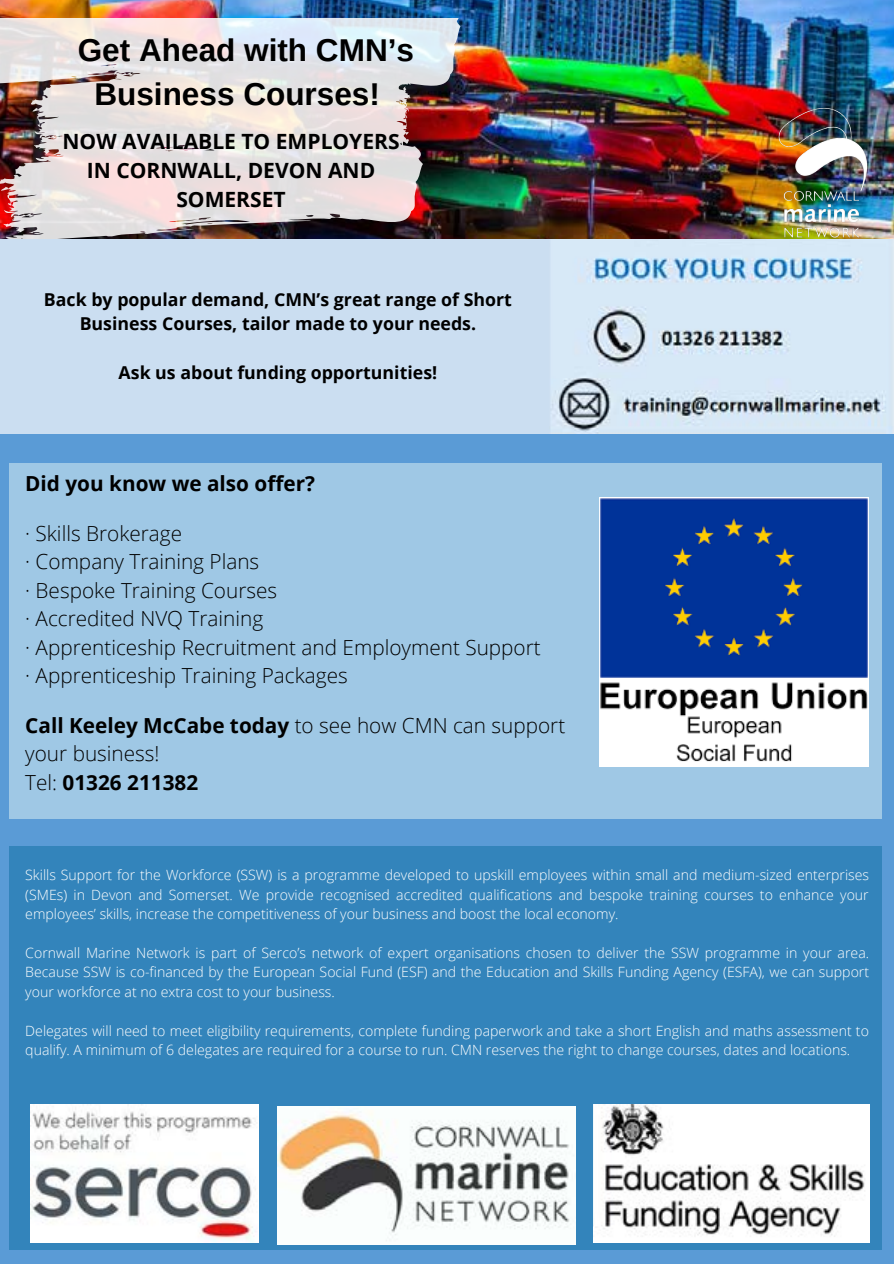
<style>
.page{position:relative;width:894px;height:1264px;background:#fff}
.page>*{position:absolute;margin:0;border:0;box-sizing:border-box;transform-origin:0 0}
.t1{font:700 31.5px/44px "Arimo";color:#000;text-align:center}
.t2{font:700 21px/28.8px "Open Sans";color:#000;text-align:center}
.t3{font:300 20.7px/28.5px "Open Sans";color:#000}
.t4{font:700 20.7px "Open Sans";color:#000}
.t5{font:700 17.7px/24.5px "Open Sans";color:#000;text-align:center}
.t6{font:300 14.1px/19.4px "Open Sans";color:#fff;text-align:justify}
.s1{font-weight:700}
</style>
<div class="page">
<div style="left:0;top:0;width:893px;height:1263px;background:#5a9bd6"></div>
<img style="left:0;top:0;width:893px;height:240px">
<img style="left:0;top:18px;width:460px;height:222px">
<img style="left:775px;top:106px;width:94px;height:134px">
<div style="left:9px;top:463px;width:872px;height:355px;background:#9fc8e5"></div>
<img style="left:599px;top:498px;width:269px;height:268px">
<div style="left:9px;top:846px;width:872px;height:403px;background:#3384bb"></div>
<img style="left:30px;top:1104px;width:229px;height:138px">
<img style="left:593px;top:1104px;width:276px;height:138px">
<img style="left:278px;top:1106px;width:297px;height:137px">
<img style="left:548px;top:240px;width:345px;height:194px">
<div style="left:0;top:240px;width:548px;height:194px;background:#cbdef1"></div>
<h1 class="t1" style="left:78px;top:29px;width:337px">Get Ahead with CMN’s<br>Business Courses!</h1>
<h2 class="t2" style="left:62px;top:126px;width:338px">NOW AVAILABLE TO EMPLOYERS<br>IN CORNWALL, DEVON AND<br>SOMERSET</h2>
<p class="t5" style="left:44px;top:287px;width:469px">Back by popular demand, CMN’s great range of Short<br>Business Courses, tailor made to your needs.</p>
<p class="t5" style="left:118px;top:360px;width:320px">Ask us about funding opportunities!</p>
<h3 class="t4" style="left:25px;top:469px;width:291px">Did you know we also offer?</h3>
<h3 class="t3" style="left:25px;top:518px;width:517px">· Skills Brokerage<br>· Company Training Plans<br>· Bespoke Training Courses<br>· Accredited NVQ Training<br>· Apprenticeship Recruitment and Employment Support · Apprenticeship Training Packages</h3>
<h3 class="t3" style="left:25px;top:710px;width:541px"><span class="s1">Call Keeley McCabe today</span> to see how CMN can support your business!<br>Tel: <span class="s1">01326 211382</span></h3>
<p class="t6" style="left:25px;top:865px;width:845px">Skills Support for the Workforce (SSW) is a programme developed to upskill employees within small and medium-sized enterprises (SMEs) in Devon and Somerset. We provide recognised accredited qualifications and bespoke training courses to enhance your employees’ skills, increase the competitiveness of your business and boost the local economy.</p>
<p class="t6" style="left:25px;top:942px;width:845px">Cornwall Marine Network is part of Serco’s network of expert organisations chosen to deliver the SSW programme in your area.<br>Because SSW is co-financed by the European Social Fund (ESF) and the Education and Skills Funding Agency (ESFA), we can support your workforce at no extra cost to your business.</p>
<p class="t6" style="left:25px;top:1020px;width:845px">Delegates will need to meet eligibility requirements, complete funding paperwork and take a short English and maths assessment to qualify. A minimum of 6 delegates are required for a course to run. CMN reserves the right to change courses, dates and locations.</p>
</div>
